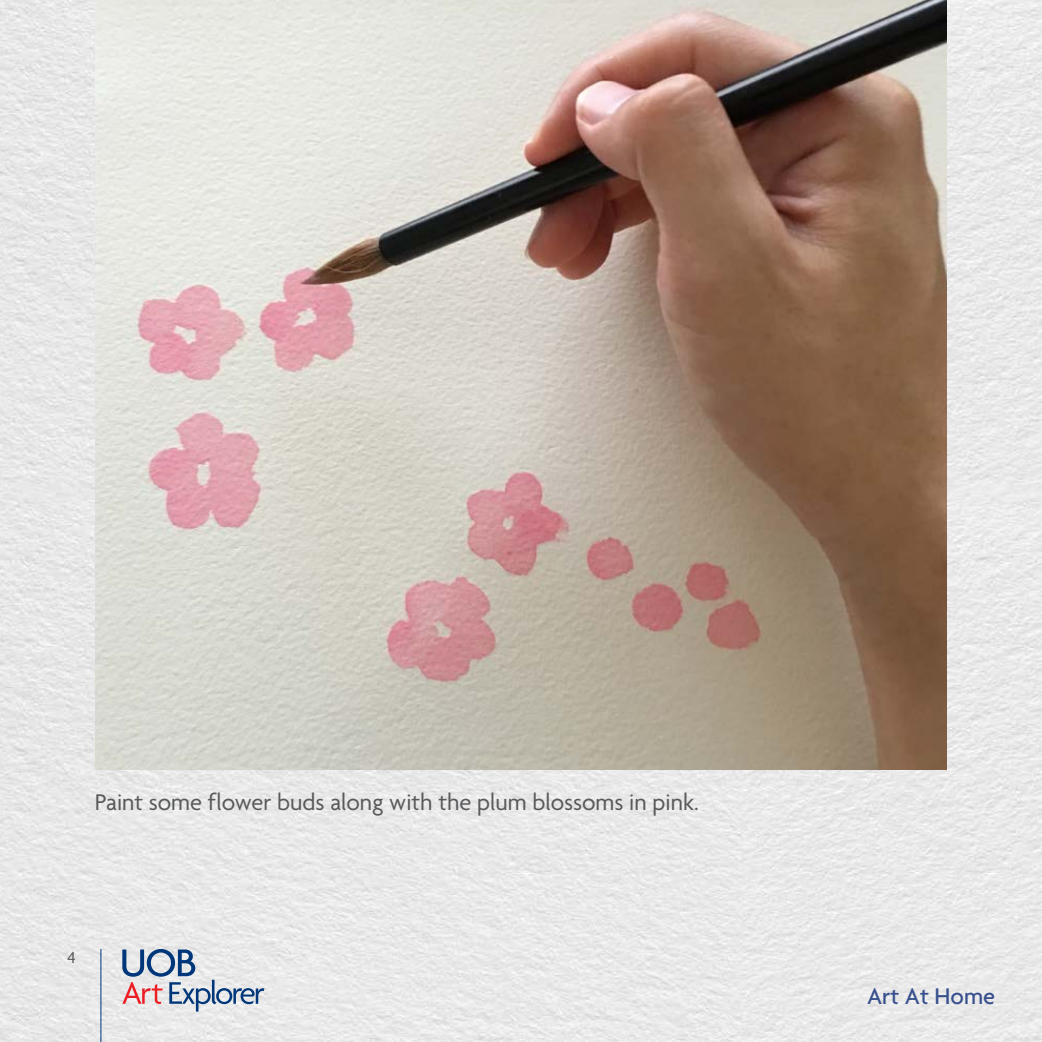
<style>
.page{position:relative;width:1042px;height:1042px;background:#fff}
.page>*{position:absolute;margin:0;border:0;box-sizing:border-box;transform-origin:0 0}
.t1{font:24.5px "Agenda";color:#58595b}
.t2{font:500 24.5px "Agenda";color:#38508e}
.t3{font:17.5px "Agenda";color:#58595b}
</style>
<div class="page">
<img style="left:0;top:0;width:1042px;height:1042px">
<hr style="left:100px;top:949px;width:1px;height:93px;background:#00377b">
<svg style="left:122px;top:949px;width:142px;height:62px;background:#c0c4d0"></svg>
<img style="left:96px;top:0;width:851px;height:769px">
<p class="t1" style="left:95px;top:789px;width:605px">Paint some f lower buds along with the plum blossoms in pink.</p>
<p class="t3" style="left:67px;top:947px;width:10px">4</p>
<p class="t2" style="left:867px;top:982px;width:130px">Art At Home</p>
</div>
